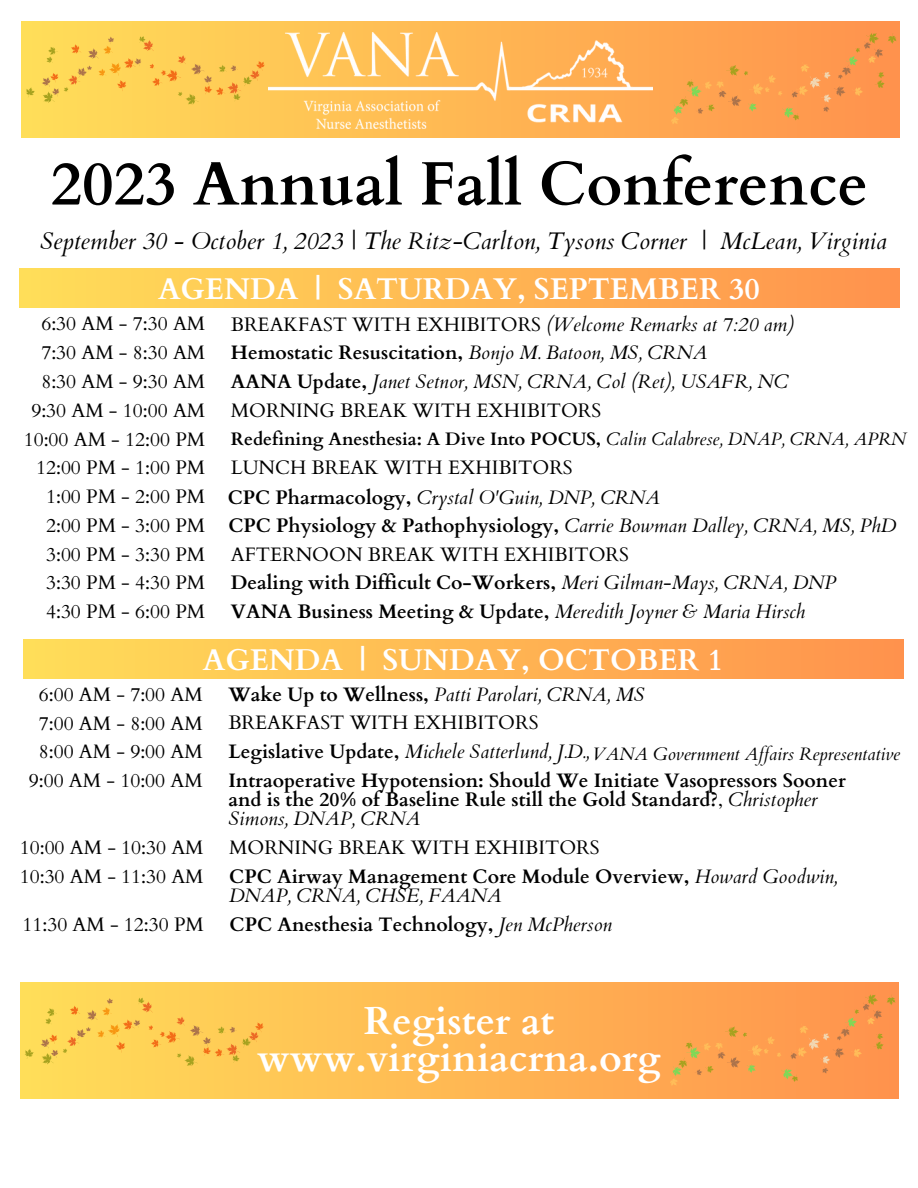
<style>
.page{position:relative;width:918px;height:1188px;background:#fff}
.page>*{position:absolute;margin:0;border:0;box-sizing:border-box;transform-origin:0 0}
.t1{font:700 61.5px "Cardo";color:#000}
.t2{font:700 39px "Cardo";color:#fff}
.t3{font:700 30px "Cardo";color:#fff}
.t4{font:italic 24px "Cardo";color:#000}
.t5{font:700 19.5px/19.2px "Cardo";color:#000}
.t6{font:19.5px "Cardo";color:#000}
.t7{font:italic 19.5px "Cardo";color:#000}
.t8{font:italic 18px "Cardo";color:#000}
.t9{font:700 18px "Cardo";color:#000}
.s1{font-style:normal}
.s2{font-weight:400;font-style:italic}
.s3{font-weight:700;font-style:normal}
.s4{font-weight:700;font-style:normal;font-size:19.5px}
.s5{font-size:19.5px}
.s6{font-weight:400}
</style>
<div class="page">
<div style="left:21px;top:21px;width:879px;height:116px;background:linear-gradient(to right,#ffde59,#ff924d)"></div>
<img style="left:268px;top:33px;width:385px;height:95px">
<svg style="left:72px;top:268px;width:774px;height:1px"></svg>
<div style="left:20px;top:269px;width:880px;height:39px;background:linear-gradient(to right,#ffde59,#ff924d)"></div>
<svg style="left:23px;top:35px;width:244px;height:74px;background:#fbcd53"></svg>
<svg style="left:669px;top:30px;width:230px;height:96px;background:#fb9c4e"></svg>
<div style="left:24px;top:640px;width:880px;height:38px;background:linear-gradient(to right,#ffde59,#ff924d)"></div>
<div style="left:20px;top:983px;width:879px;height:116px;background:linear-gradient(to right,#ffde59,#ff924d)"></div>
<svg style="left:22px;top:996px;width:244px;height:74px;background:#fbcd53"></svg>
<svg style="left:668px;top:992px;width:230px;height:96px;background:#fb9c4e"></svg>
<p class="t1" style="left:51px;top:144px;width:819px">2023 Annual Fall Conference</p>
<p class="t4" style="left:40px;top:225px;width:848px">September 30 - October 1, 2023 | The Ritz-Carlton, Tysons Corner | McLean, Virginia</p>
<p class="t3" style="left:158px;top:270px;width:603px">AGENDA | SATURDAY, SEPTEMBER 30</p>
<p class="t6" style="left:41px;top:311px;width:165px">6:30 AM - 7:30 AM</p>
<p class="t7" style="left:231px;top:311px;width:564px"><span class="s1">BREAKFAST WITH EXHIBITORS</span> (Welcome Remarks at 7:20 am)</p>
<p class="t6" style="left:41px;top:340px;width:165px">7:30 AM - 8:30 AM</p>
<p class="t5" style="left:231px;top:343px;width:478px">Hemostatic Resuscitation, <span class="s2">Bonjo M. Batoon, MS, CRNA</span></p>
<p class="t6" style="left:41px;top:369px;width:165px">8:30 AM - 9:30 AM</p>
<p class="t7" style="left:231px;top:369px;width:559px"><span class="s3">AANA Update,</span> Janet Setnor, MSN, CRNA, Col (Ret), USAFR, NC</p>
<p class="t6" style="left:31px;top:397px;width:175px">9:30 AM - 10:00 AM</p>
<p class="t6" style="left:231px;top:398px;width:372px">MORNING BREAK WITH EXHIBITORS</p>
<p class="t6" style="left:24px;top:426px;width:183px">10:00 AM - 12:00 PM</p>
<p class="t9" style="left:231px;top:428px;width:677px">Redefining Anesthesia: A Dive Into POCUS, <span class="s2">Calin Calabrese, DNAP, CRNA, APRN</span></p>
<p class="t6" style="left:36px;top:455px;width:171px">12:00 PM - 1:00 PM</p>
<p class="t6" style="left:231px;top:455px;width:343px">LUNCH BREAK WITH EXHIBITORS</p>
<p class="t7" style="left:228px;top:485px;width:434px"><span class="s3">CPC Pharmacology,</span> Crystal O'Guin, DNP, CRNA</p>
<p class="t6" style="left:46px;top:484px;width:161px">1:00 PM - 2:00 PM</p>
<p class="t5" style="left:228px;top:516px;width:669px">CPC Physiology &amp; Pathophysiology, <span class="s2">Carrie Bowman Dalley, CRNA, MS, PhD</span></p>
<p class="t6" style="left:46px;top:513px;width:161px">2:00 PM - 3:00 PM</p>
<p class="t6" style="left:46px;top:541px;width:161px">3:00 PM - 3:30 PM</p>
<p class="t6" style="left:231px;top:541px;width:400px">AFTERNOON BREAK WITH EXHIBITORS</p>
<p class="t6" style="left:46px;top:570px;width:161px">3:30 PM - 4:30 PM</p>
<p class="t5" style="left:231px;top:574px;width:607px">Dealing with Difficult Co-Workers, <span class="s2">Meri Gilman-Mays, CRNA, DNP</span></p>
<p class="t6" style="left:46px;top:599px;width:161px">4:30 PM - 6:00 PM</p>
<p class="t5" style="left:231px;top:603px;width:576px">VANA Business Meeting &amp; Update, <span class="s2">Meredith Joyner &amp; Maria Hirsch</span></p>
<p class="t3" style="left:203px;top:640px;width:522px">AGENDA | SUNDAY, OCTOBER 1</p>
<p class="t6" style="left:39px;top:681px;width:165px">6:00 AM - 7:00 AM</p>
<p class="t7" style="left:228px;top:681px;width:418px"><span class="s3">Wake Up to Wellness,</span> Patti Parolari, CRNA, MS</p>
<p class="t6" style="left:39px;top:710px;width:165px">7:00 AM - 8:00 AM</p>
<p class="t6" style="left:228px;top:710px;width:312px">BREAKFAST WITH EXHIBITORS</p>
<p class="t6" style="left:39px;top:739px;width:165px">8:00 AM - 9:00 AM</p>
<p class="t8" style="left:228px;top:742px;width:673px"><span class="s4">Legislative Update,</span> <span class="s5">Michele Satterlund, J.D.,</span>VANA Government Affairs Representative</p>
<p class="t6" style="left:29px;top:768px;width:175px">9:00 AM - 10:00 AM</p>
<p class="t5" style="left:228px;top:771px;width:619px">Intraoperative Hypotension: Should We Initiate Vasopressors Sooner and is the 20% of Baseline Rule still the Gold Standard?<span class="s6">,</span> <span class="s2">Christopher<br>Simons, DNAP, CRNA</span></p>
<p class="t6" style="left:20px;top:835px;width:185px">10:00 AM - 10:30 AM</p>
<p class="t6" style="left:229px;top:835px;width:372px">MORNING BREAK WITH EXHIBITORS</p>
<p class="t6" style="left:20px;top:864px;width:185px">10:30 AM - 11:30 AM</p>
<p class="t5" style="left:229px;top:867px;width:610px">CPC Airway Management Core Module Overview, <span class="s2">Howard Goodwin,<br>DNAP, CRNA, CHSE, FAANA</span></p>
<p class="t6" style="left:22px;top:912px;width:183px">11:30 AM - 12:30 PM</p>
<p class="t5" style="left:230px;top:915px;width:384px">CPC Anesthesia Technology, <span class="s2">Jen McPherson</span></p>
<p class="t2" style="left:364px;top:995px;width:192px">Register at</p>
<p class="t2" style="left:257px;top:1032px;width:405px">www.virginiacrna.org</p>
</div>
